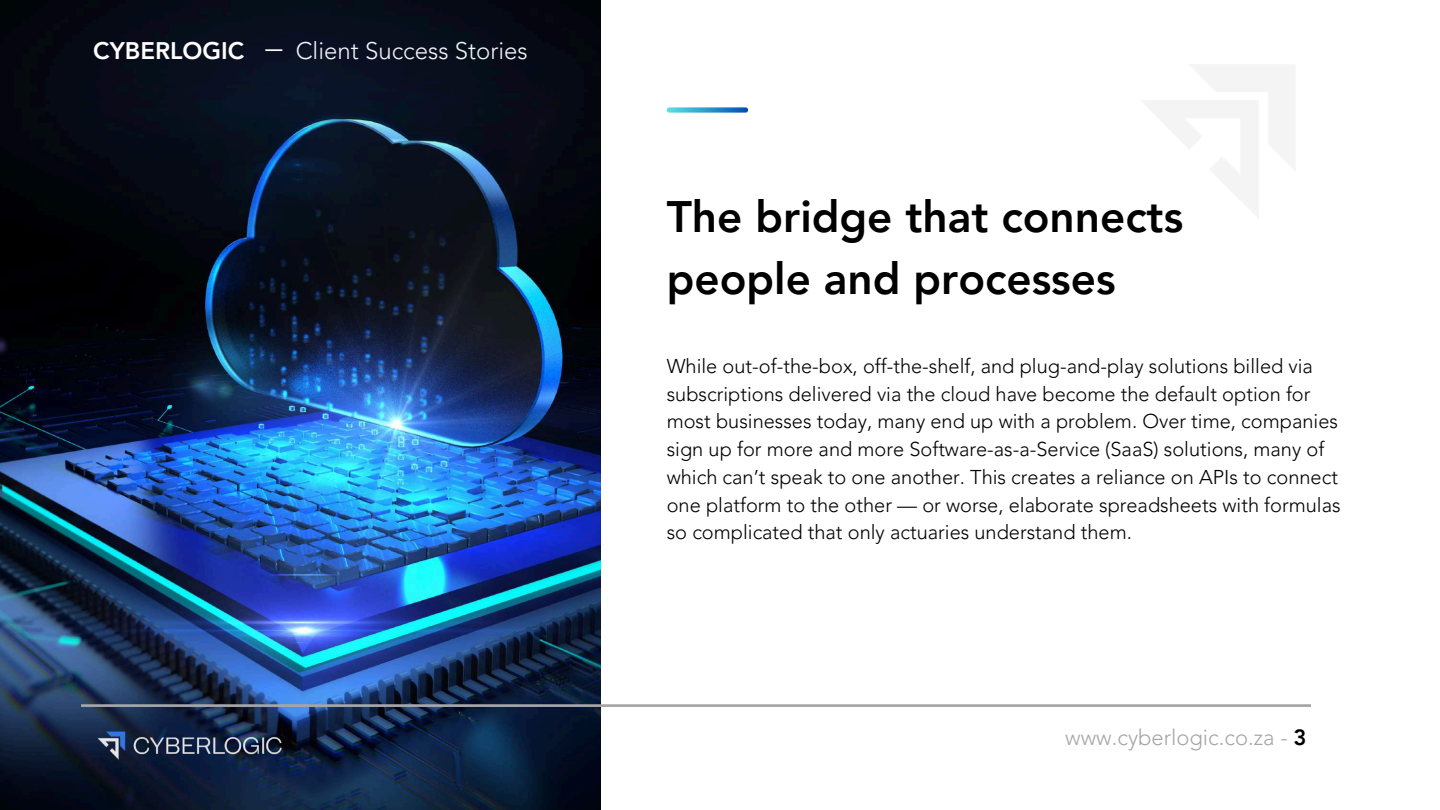
<style>
.page{position:relative;width:1440px;height:810px;background:#fff}
.page>*{position:absolute;margin:0;border:0;box-sizing:border-box;transform-origin:0 0}
.t1{font:800 44px/61.5px "Avenir LT Pro";color:#000}
.t2{font:300 24px "Avenir LT Pro";color:#f4f6fc}
.t3{font:800 24px "Avenir LT Pro";color:#fff}
.t4{font:24px "Avenir LT Pro";color:#f4f6fc}
.t5{font:300 22px "Avenir LT Pro";color:#a6a6a6}
.t6{font:300 20px/27.8px "Avenir LT Pro";color:#000}
.s1{font-weight:800;color:#000}
</style>
<div class="page">
<img style="left:0;top:0;width:600px;height:809px">
<img style="left:93px;top:727px;width:192px;height:36px">
<svg style="left:81px;top:702px;width:1230px;height:5px"></svg>
<svg style="left:667px;top:107px;width:81px;height:6px"></svg>
<p class="t3" style="left:93px;top:40px;width:153px">CYBERLOGIC</p>
<p class="t2" style="left:296px;top:40px;width:234px">Client Success Stories</p>
<p class="t4" style="left:284px;top:47px;width:8px;rotate:90deg">I</p>
<h1 class="t1" style="left:667px;top:190px;width:518px">The bridge that connects people and processes</h1>
<p class="t6" style="left:667px;top:354px;width:675px">While out-of-the-box, off-the-shelf, and plug-and-play solutions billed via subscriptions delivered via the cloud have become the default option for most businesses today, many end up with a problem. Over time, companies sign up for more and more Software-as-a-Service (SaaS) solutions, many of which can’t speak to one another. This creates a reliance on APIs to connect one platform to the other — or worse, elaborate spreadsheets with formulas so complicated that only actuaries understand them.</p>
<p class="t5" style="left:1065px;top:728px;width:243px">www.cyberlogic.co.za - <span class="s1">3</span></p>
</div>
